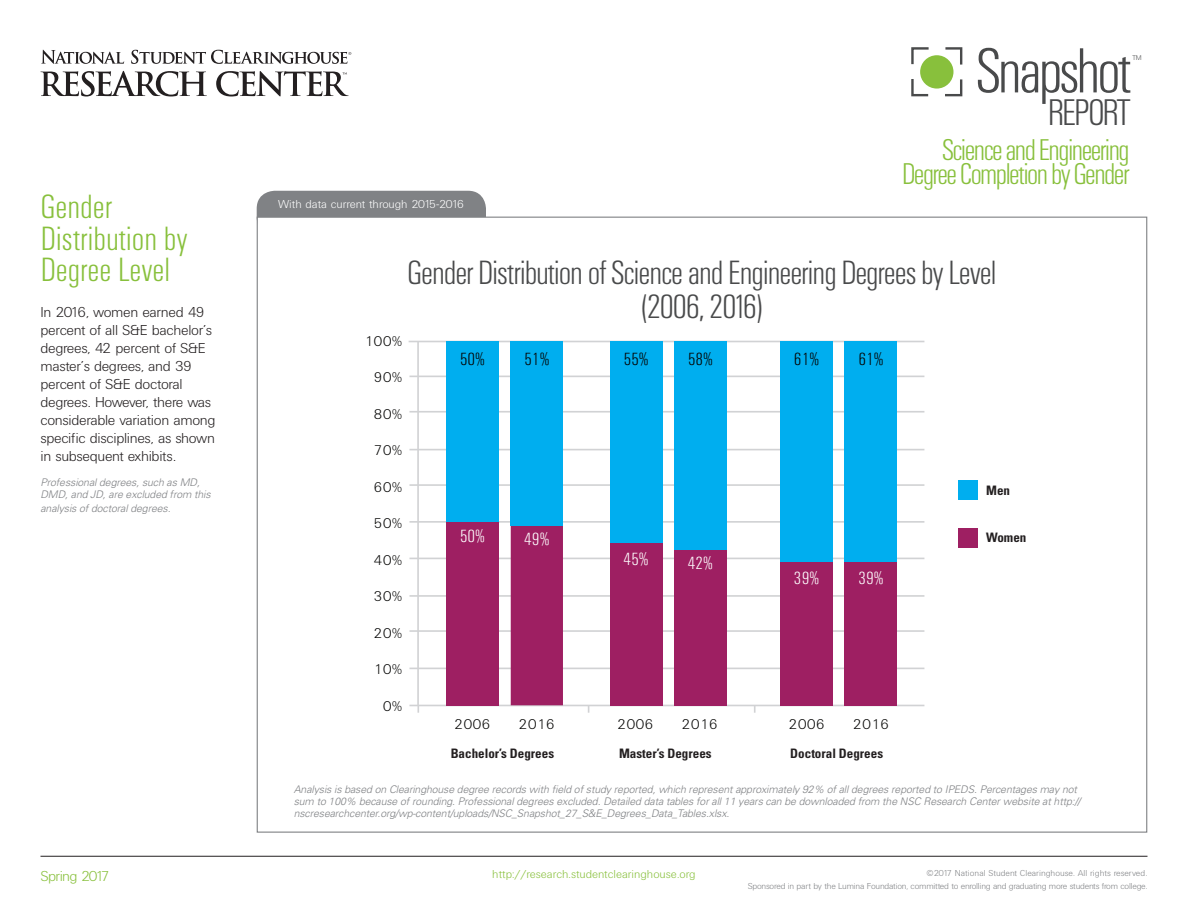
<style>
.page{position:relative;width:1188px;height:918px;background:#fff}
.page>*{position:absolute;margin:0;border:0;box-sizing:border-box;transform-origin:0 0}
.t1{font:66.15px "Univers Light Cond DTC";letter-spacing:-.07em;color:#494a4b}
.t2{font:38.55px "Univers Light Cond DTC";letter-spacing:-.07em;color:#494a4b}
.t3{font:34.95px/34.5px "Univers Light Cond DTC";letter-spacing:-.05em;color:#494a4b;text-align:center}
.t4{font:34.95px/31.5px "Univers Light Cond DTC";letter-spacing:-.02em;color:#88c03c}
.t5{font:31.2px/23.7px "Univers Light Cond DTC";letter-spacing:-.07em;color:#88c03c;text-align:right}
.t6{font:18.3px "Univers Light Cond DTC";color:#fff}
.t7{font:18.3px "Univers Light Cond DTC";color:#050504}
.t8{font:15px/18px "Univers Light DTC";letter-spacing:-.02em;color:#231f20}
.t9{font:15px "Univers Light DTC";letter-spacing:-.04em;color:#88c03c}
.t10{font:14.7px "Univers Light DTC";color:#050504}
.t11{font:700 condensed 13.05px "Univers";color:#231f20}
.t12{font:12px "Univers Light DTC";color:#88c03c}
.t13{font:12px "Univers Light DTC";color:#fff}
.t14{font:italic 300 10.5px/12px "Univers";letter-spacing:-.01em;color:#808285}
.t15{font:9px/13.5px "Univers Light DTC";letter-spacing:-.025em;color:#808285;text-align:right}
.t16{font:7.05px "Univers Light DTC";color:#494a4b}
</style>
<div class="page">
<div style="left:257px;top:191px;width:229px;height:45px;background:#808285;border-radius:18px"></div>
<div style="left:257px;top:217px;width:890px;height:616px;background:#fff;border:1px solid #808285"></div>
<hr style="left:40px;top:856px;width:1108px;height:1px;background:#231f20">
<svg style="left:41px;top:50px;width:83px;height:14px"></svg>
<svg style="left:131px;top:50px;width:220px;height:14px"></svg>
<svg style="left:41px;top:71px;width:166px;height:25px"></svg>
<svg style="left:216px;top:71px;width:133px;height:25px"></svg>
<div style="left:920px;top:55px;width:33px;height:34px;background:#88c03c;border-radius:50%"></div>
<svg style="left:911px;top:47px;width:20px;height:20px"></svg>
<svg style="left:943px;top:47px;width:20px;height:20px"></svg>
<svg style="left:911px;top:77px;width:20px;height:20px"></svg>
<svg style="left:943px;top:77px;width:20px;height:20px"></svg>
<hr style="left:409px;top:341px;width:515px;height:1px;background:#d1d2d4">
<hr style="left:409px;top:376px;width:515px;height:1px;background:#d1d2d4">
<hr style="left:409px;top:411px;width:515px;height:2px;background:#d1d2d4">
<hr style="left:409px;top:449px;width:515px;height:1px;background:#d1d2d4">
<hr style="left:409px;top:521px;width:515px;height:2px;background:#d1d2d4">
<hr style="left:409px;top:484px;width:515px;height:2px;background:#d1d2d4">
<hr style="left:409px;top:558px;width:515px;height:1px;background:#d1d2d4">
<hr style="left:409px;top:595px;width:515px;height:2px;background:#d1d2d4">
<hr style="left:409px;top:668px;width:515px;height:1px;background:#d1d2d4">
<hr style="left:409px;top:630px;width:515px;height:2px;background:#d1d2d4">
<hr style="left:409px;top:705px;width:515px;height:1px;background:#d1d2d4">
<hr style="left:417px;top:341px;width:2px;height:364px;background:#d1d2d4">
<svg style="left:417px;top:706px;width:2px;height:7px"></svg>
<div style="left:959px;top:480px;width:19px;height:20px;background:#00aeef"></div>
<div style="left:959px;top:528px;width:19px;height:19px;background:#9e1f62"></div>
<svg style="left:754px;top:706px;width:2px;height:7px"></svg>
<div style="left:446px;top:522px;width:53px;height:183px;background:#9e1f62"></div>
<div style="left:446px;top:341px;width:53px;height:181px;background:#00aeef"></div>
<div style="left:511px;top:526px;width:52px;height:179px;background:#9e1f62"></div>
<div style="left:511px;top:341px;width:52px;height:185px;background:#00aeef"></div>
<div style="left:610px;top:543px;width:52px;height:162px;background:#9e1f62"></div>
<div style="left:610px;top:341px;width:52px;height:202px;background:#00aeef"></div>
<div style="left:674px;top:550px;width:53px;height:155px;background:#9e1f62"></div>
<div style="left:674px;top:341px;width:53px;height:209px;background:#00aeef"></div>
<div style="left:780px;top:562px;width:53px;height:143px;background:#9e1f62"></div>
<div style="left:780px;top:341px;width:53px;height:221px;background:#00aeef"></div>
<div style="left:845px;top:562px;width:52px;height:143px;background:#9e1f62"></div>
<div style="left:845px;top:341px;width:52px;height:221px;background:#00aeef"></div>
<h3 class="t4" style="left:40px;top:191px;width:149px">Gender<br>Distribution by<br>Degree Level</h3>
<p class="t8" style="left:40px;top:303px;width:177px">In 2016, women earned 49 percent of all S&amp;E bachelor’s degrees, 42 percent of S&amp;E master’s degrees, and 39 percent of S&amp;E doctoral degrees. However, there was considerable variation among specific disciplines, as shown in subsequent exhibits.</p>
<p class="t14" style="left:40px;top:476px;width:172px">Professional degrees, such as MD,<br>DMD, and JD, are excluded from this</p>
<p class="t14" style="left:40px;top:502px;width:132px">analysis of doctoral degrees.</p>
<h3 class="t9" style="left:40px;top:868px;width:71px">Spring 2017</h3>
<h1 class="t1" style="left:975px;top:36px;width:158px">Snapshot</h1>
<p class="t16" style="left:1132px;top:54px;width:11px">TM</p>
<h2 class="t2" style="left:1048px;top:91px;width:85px">REPORT</h2>
<p class="t13" style="left:278px;top:198px;width:188px">With data current through 2015-2016</p>
<h3 class="t5" style="left:902px;top:138px;width:230px">Science and Engineering<br>Degree Completion by Gender</h3>
<h3 class="t3" style="left:407px;top:255px;width:591px">Gender Distribution of Science and Engineering Degrees by Level (2006, 2016)</h3>
<h3 class="t10" style="left:365px;top:333px;width:39px">100%</h3>
<h3 class="t10" style="left:374px;top:369px;width:30px">90%</h3>
<h3 class="t10" style="left:374px;top:406px;width:30px">80%</h3>
<h3 class="t10" style="left:374px;top:442px;width:30px">70%</h3>
<h3 class="t10" style="left:374px;top:479px;width:30px">60%</h3>
<h3 class="t10" style="left:374px;top:515px;width:30px">50%</h3>
<h3 class="t10" style="left:374px;top:552px;width:30px">40%</h3>
<h3 class="t10" style="left:374px;top:588px;width:30px">30%</h3>
<h3 class="t10" style="left:374px;top:625px;width:30px">20%</h3>
<h3 class="t10" style="left:374px;top:662px;width:30px">10%</h3>
<h3 class="t10" style="left:383px;top:698px;width:21px">0%</h3>
<h3 class="t7" style="left:460px;top:349px;width:27px">50%</h3>
<h3 class="t7" style="left:524px;top:349px;width:27px">51%</h3>
<h3 class="t7" style="left:623px;top:349px;width:27px">55%</h3>
<h3 class="t7" style="left:688px;top:349px;width:27px">58%</h3>
<h3 class="t7" style="left:794px;top:349px;width:27px">61%</h3>
<h3 class="t7" style="left:858px;top:349px;width:27px">61%</h3>
<p class="t11" style="left:986px;top:483px;width:25px">Men</p>
<h3 class="t6" style="left:460px;top:526px;width:27px">50%</h3>
<p class="t11" style="left:986px;top:530px;width:42px">Women</p>
<h3 class="t6" style="left:524px;top:529px;width:27px">49%</h3>
<h3 class="t6" style="left:623px;top:549px;width:27px">45%</h3>
<h3 class="t6" style="left:688px;top:554px;width:27px">42%</h3>
<h3 class="t6" style="left:794px;top:568px;width:27px">39%</h3>
<h3 class="t6" style="left:858px;top:568px;width:27px">39%</h3>
<h3 class="t10" style="left:789px;top:717px;width:38px">2006</h3>
<h3 class="t10" style="left:853px;top:717px;width:38px">2016</h3>
<p class="t11" style="left:790px;top:746px;width:94px">Doctoral Degrees</p>
<p class="t14" style="left:294px;top:783px;width:788px">Analysis is based on Clearinghouse degree records with field of study reported, which represent approximately 92% of all degrees reported to IPEDS. Percentages may not sum to 100% because of rounding. Professional degrees excluded. Detailed data tables for all 11 years can be downloaded from the NSC Research Center website at http:// nscresearchcenter.org/wp-content/uploads/NSC_Snapshot_27_S&amp;E_Degrees_Data_Tables.xlsx.</p>
<h3 class="t10" style="left:454px;top:717px;width:38px">2006</h3>
<h3 class="t10" style="left:519px;top:717px;width:38px">2016</h3>
<h3 class="t10" style="left:617px;top:717px;width:38px">2006</h3>
<h3 class="t10" style="left:682px;top:717px;width:38px">2016</h3>
<p class="t11" style="left:619px;top:746px;width:94px">Master’s Degrees</p>
<p class="t11" style="left:451px;top:746px;width:105px">Bachelor’s Degrees</p>
<p class="t12" style="left:492px;top:868px;width:205px">http://research.studentclearinghouse.org</p>
<p class="t15" style="left:748px;top:866px;width:401px">©2017 National Student Clearinghouse. All rights reserved.<br>Sponsored in part by the Lumina Foundation, committed to enrolling and graduating more students from college.</p>
</div>
